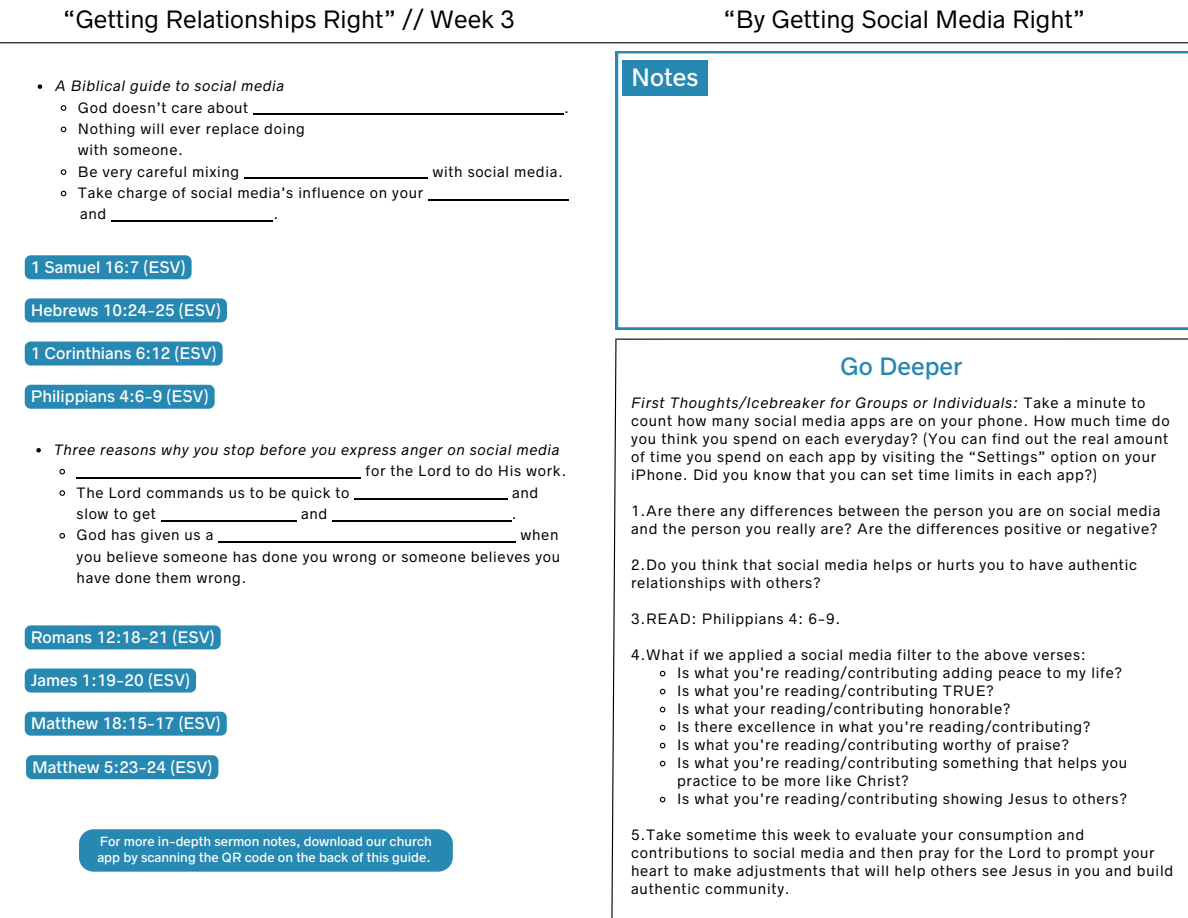
<style>
.page{position:relative;width:1188px;height:918px;background:#fff}
.page>*{position:absolute;margin:0;border:0;box-sizing:border-box;transform-origin:0 0}
.t1{font:22.5px "Radnika Next";color:#000}
.t2{font:500 22.5px "Radnika Next";color:#2788b2}
.t3{font:500 22.5px "Radnika Next";color:#fff}
.t4{font:500 15px "Radnika Next";color:#fff}
.t5{font:13.5px/18px "Radnika Next";letter-spacing:.055em;color:#000}
.t6{font:italic 13.5px "Radnika Next";letter-spacing:.045em;color:#000}
.t7{font:500 12px/16px "Radnika Next";color:#fff}
.s1{font-style:italic}
</style>
<div class="page">
<hr style="left:0;top:42px;width:1188px;height:1px;background:#000">
<svg style="left:611px;top:338px;width:6px;height:580px"></svg>
<hr style="left:617px;top:338px;width:571px;height:2px;background:#000">
<div style="left:79px;top:829px;width:374px;height:43px;background:#2788b2"></div>
<svg style="left:616px;top:51px;width:572px;height:278px"></svg>
<svg style="left:659px;top:670px;width:7px;height:7px"></svg>
<svg style="left:659px;top:688px;width:7px;height:7px"></svg>
<svg style="left:659px;top:706px;width:7px;height:7px"></svg>
<svg style="left:659px;top:724px;width:7px;height:7px"></svg>
<svg style="left:659px;top:742px;width:7px;height:7px"></svg>
<svg style="left:659px;top:760px;width:7px;height:7px"></svg>
<svg style="left:659px;top:796px;width:7px;height:7px"></svg>
<div style="left:622px;top:60px;width:86px;height:36px;background:#2788b2"></div>
<div style="left:25px;top:298px;width:202px;height:24px;background:#2788b2;border-radius:6px"></div>
<svg style="left:38px;top:84px;width:4px;height:5px"></svg>
<svg style="left:60px;top:105px;width:7px;height:6px"></svg>
<hr style="left:253px;top:114px;width:311px;height:1px;background:#000">
<svg style="left:60px;top:126px;width:7px;height:7px"></svg>
<svg style="left:60px;top:169px;width:7px;height:6px"></svg>
<hr style="left:244px;top:178px;width:184px;height:1px;background:#000">
<svg style="left:60px;top:190px;width:7px;height:7px"></svg>
<hr style="left:428px;top:199px;width:140px;height:1px;background:#000">
<hr style="left:111px;top:221px;width:162px;height:1px;background:#000">
<div style="left:25px;top:385px;width:190px;height:24px;background:#2788b2;border-radius:6px"></div>
<div style="left:25px;top:255px;width:167px;height:24px;background:#2788b2;border-radius:6px"></div>
<div style="left:25px;top:342px;width:198px;height:24px;background:#2788b2;border-radius:6px"></div>
<svg style="left:36px;top:448px;width:5px;height:5px"></svg>
<svg style="left:59px;top:468px;width:7px;height:7px"></svg>
<hr style="left:77px;top:477px;width:284px;height:1px;background:#000">
<svg style="left:59px;top:490px;width:6px;height:6px"></svg>
<hr style="left:355px;top:499px;width:153px;height:1px;background:#000">
<hr style="left:161px;top:520px;width:136px;height:1px;background:#000">
<hr style="left:332px;top:520px;width:180px;height:1px;background:#000">
<svg style="left:59px;top:533px;width:7px;height:6px"></svg>
<hr style="left:218px;top:541px;width:298px;height:2px;background:#000">
<div style="left:25px;top:625px;width:196px;height:24px;background:#2788b2;border-radius:6px"></div>
<div style="left:25px;top:669px;width:171px;height:24px;background:#2788b2;border-radius:6px"></div>
<div style="left:25px;top:712px;width:202px;height:24px;background:#2788b2;border-radius:6px"></div>
<div style="left:26px;top:755px;width:192px;height:24px;background:#2788b2;border-radius:6px"></div>
<p class="t1" style="left:63px;top:6px;width:453px">“Getting Relationships Right” // Week 3</p>
<p class="t1" style="left:723px;top:6px;width:363px">“By Getting Social Media Right”</p>
<h3 class="t6" style="left:55px;top:78px;width:231px">A Biblical guide to social media</h3>
<h3 class="t5" style="left:78px;top:98px;width:172px">God doesn’t care about</h3>
<h3 class="t5" style="left:564px;top:98px;width:6px">.</h3>
<h3 class="t5" style="left:78px;top:118px;width:228px;line-height:21.3px">Nothing will ever replace doing with someone.</h3>
<p class="t5" style="left:78px;top:163px;width:163px">Be very careful mixing</p>
<p class="t5" style="left:433px;top:163px;width:132px">with social media.</p>
<p class="t5" style="left:78px;top:184px;width:347px">Take charge of social media’s influence on your</p>
<p class="t5" style="left:80px;top:205px;width:28px">and</p>
<h1 class="t5" style="left:273px;top:205px;width:6px">.</h1>
<h4 class="t4" style="left:31px;top:258px;width:156px">1 Samuel 16:7 (ESV)</h4>
<h3 class="t4" style="left:31px;top:301px;width:192px">Hebrews 10:24-25 (ESV)</h3>
<h4 class="t4" style="left:31px;top:345px;width:187px">1 Corinthians 6:12 (ESV)</h4>
<h4 class="t4" style="left:31px;top:388px;width:179px">Philippians 4:6-9 (ESV)</h4>
<h4 class="t6" style="left:54px;top:442px;width:507px">Three reasons why you stop before you express anger on social media</h4>
<p class="t5" style="left:366px;top:462px;width:202px">for the Lord to do His work.</p>
<p class="t5" style="left:77px;top:483px;width:274px">The Lord commands us to be quick to</p>
<p class="t5" style="left:512px;top:483px;width:28px">and</p>
<p class="t5" style="left:77px;top:505px;width:81px">slow to get</p>
<p class="t5" style="left:301px;top:505px;width:28px">and</p>
<p class="t5" style="left:512px;top:505px;width:6px">.</p>
<p class="t5" style="left:77px;top:526px;width:138px">God has given us a</p>
<p class="t5" style="left:77px;top:525px;width:485px;line-height:21.3px;text-indent:444px">when you believe someone has done you wrong or someone believes you have done them wrong.</p>
<p class="t4" style="left:31px;top:628px;width:185px">Romans 12:18-21 (ESV)</p>
<p class="t4" style="left:31px;top:672px;width:161px">James 1:19-20 (ESV)</p>
<p class="t4" style="left:31px;top:715px;width:192px">Matthew 18:15-17 (ESV)</p>
<p class="t4" style="left:32px;top:758px;width:182px">Matthew 5:23-24 (ESV)</p>
<h2 class="t7" style="left:97px;top:834px;width:336px">For more in-depth sermon notes, download our church app by scanning the QR code on the back of this guide.</h2>
<p class="t3" style="left:631px;top:64px;width:69px">Notes</p>
<p class="t2" style="left:840px;top:353px;width:124px">Go Deeper</p>
<h2 class="t5" style="left:631px;top:394px;width:540px"><span class="s1">First Thoughts/Icebreaker for Groups or Individuals:</span> Take a minute to count how many social media apps are on your phone. How much time do you think you spend on each everyday? (You can find out the real amount of time you spend on each app by visiting the “Settings” option on your iPhone. Did you know that you can set time limits in each app?)</h2>
<p class="t5" style="left:631px;top:502px;width:531px">1.Are there any differences between the person you are on social media and the person you really are? Are the differences positive or negative?</p>
<p class="t5" style="left:631px;top:556px;width:508px">2.Do you think that social media helps or hurts you to have authentic relationships with others?</p>
<p class="t5" style="left:631px;top:610px;width:211px">3.READ: Philippians 4: 6-9.</p>
<p class="t5" style="left:631px;top:646px;width:456px">4.What if we applied a social media filter to the above verses:</p>
<p class="t5" style="left:677px;top:664px;width:447px">Is what you’re reading/contributing adding peace to my life?</p>
<p class="t5" style="left:677px;top:682px;width:318px">Is what you’re reading/contributing TRUE?</p>
<h4 class="t5" style="left:677px;top:700px;width:335px">Is what your reading/contributing honorable?</h4>
<h3 class="t5" style="left:677px;top:718px;width:415px">Is there excellence in what you’re reading/contributing?</h3>
<h3 class="t5" style="left:677px;top:736px;width:393px">Is what you’re reading/contributing worthy of praise?</h3>
<h1 class="t5" style="left:677px;top:754px;width:452px">Is what you’re reading/contributing something that helps you practice to be more like Christ?</h1>
<h3 class="t5" style="left:677px;top:790px;width:452px">Is what you’re reading/contributing showing Jesus to others?</h3>
<h3 class="t5" style="left:631px;top:826px;width:544px">5.Take sometime this week to evaluate your consumption and contributions to social media and then pray for the Lord to prompt your heart to make adjustments that will help others see Jesus in you and build authentic community.</h3>
</div>
